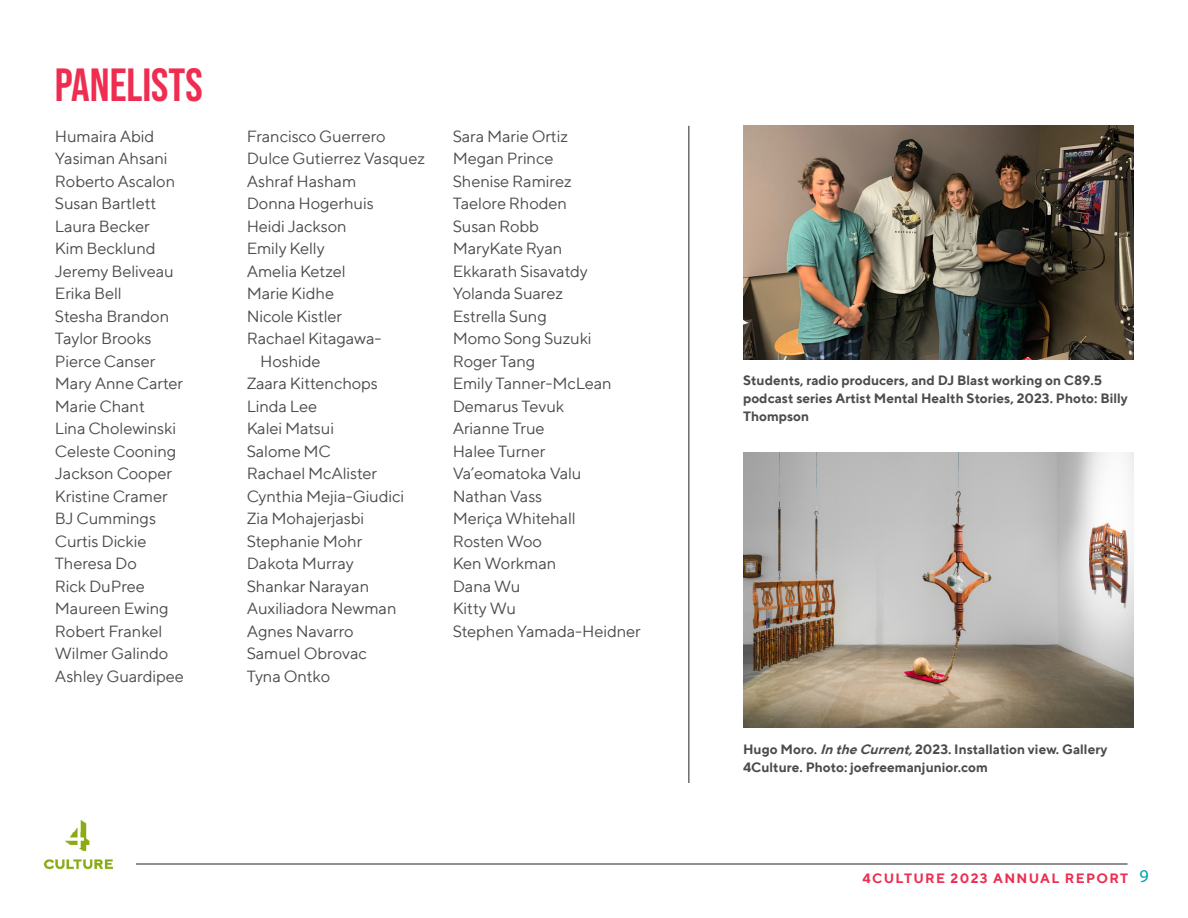
<style>
.page{position:relative;width:1188px;height:918px;background:#fff}
.page>*{position:absolute;margin:0;border:0;box-sizing:border-box;transform-origin:0 0}
.t1{font:700 46.5px "Bebas Neue Pro";color:#ee2d50}
.list{font:16.5px/22.5px "TT Norms";letter-spacing:-.01em;color:#4b4c4d}
.t2{font:700 13.5px/18px "TT Norms";color:#4b4c4d}
.t3{font:700 13.5px "TT Norms";letter-spacing:.1em;color:#ee2d50}
.s1{font-style:italic}
.s2{font-family:"Myriad Pro";font-weight:400;font-size:18px;color:#00a1b3}
</style>
<div class="page">
<hr style="left:135px;top:864px;width:993px;height:1px;background:#231f20">
<img style="left:43px;top:820px;width:71px;height:50px">
<img style="left:743px;top:126px;width:391px;height:234px">
<img style="left:743px;top:453px;width:391px;height:274px">
<hr style="left:688px;top:126px;width:1px;height:657px;background:#231f20">
<h2 class="t1" style="left:55px;top:58px;width:149px">PANELISTS</h2>
<p class="list" style="left:55px;top:124px;width:101px">Humaira Abid</p>
<p class="list" style="left:55px;top:147px;width:114px">Yasiman Ahsani</p>
<p class="list" style="left:55px;top:169px;width:122px">Roberto Ascalon</p>
<p class="list" style="left:55px;top:192px;width:103px">Susan Bartlett</p>
<p class="list" style="left:55px;top:214px;width:97px">Laura Becker</p>
<p class="list" style="left:55px;top:237px;width:102px">Kim Becklund</p>
<p class="list" style="left:55px;top:259px;width:120px">Jeremy Beliveau</p>
<p class="list" style="left:55px;top:282px;width:68px">Erika Bell</p>
<p class="list" style="left:55px;top:304px;width:116px">Stesha Brandon</p>
<p class="list" style="left:55px;top:327px;width:98px">Taylor Brooks</p>
<p class="list" style="left:55px;top:349px;width:102px">Pierce Canser</p>
<p class="list" style="left:55px;top:372px;width:130px">Mary Anne Carter</p>
<p class="list" style="left:55px;top:394px;width:92px">Marie Chant</p>
<p class="list" style="left:55px;top:417px;width:123px">Lina Cholewinski</p>
<p class="list" style="left:55px;top:439px;width:123px">Celeste Cooning</p>
<p class="list" style="left:55px;top:462px;width:119px">Jackson Cooper</p>
<p class="list" style="left:55px;top:484px;width:114px">Kristine Cramer</p>
<p class="list" style="left:55px;top:507px;width:103px">BJ Cummings</p>
<p class="list" style="left:55px;top:529px;width:93px">Curtis Dickie</p>
<p class="list" style="left:55px;top:552px;width:84px">Theresa Do</p>
<p class="list" style="left:55px;top:574px;width:92px">Rick DuPree</p>
<p class="list" style="left:55px;top:597px;width:115px">Maureen Ewing</p>
<p class="list" style="left:55px;top:619px;width:109px">Robert Frankel</p>
<p class="list" style="left:55px;top:642px;width:115px">Wilmer Galindo</p>
<p class="list" style="left:55px;top:664px;width:131px">Ashley Guardipee</p>
<p class="list" style="left:247px;top:124px;width:141px">Francisco Guerrero</p>
<p class="list" style="left:247px;top:147px;width:180px">Dulce Gutierrez Vasquez</p>
<p class="list" style="left:247px;top:169px;width:111px">Ashraf Hasham</p>
<p class="list" style="left:247px;top:192px;width:129px">Donna Hogerhuis</p>
<p class="list" style="left:247px;top:214px;width:102px">Heidi Jackson</p>
<p class="list" style="left:247px;top:237px;width:80px">Emily Kelly</p>
<p class="list" style="left:247px;top:259px;width:101px">Amelia Ketzel</p>
<p class="list" style="left:247px;top:282px;width:89px">Marie Kidhe</p>
<p class="list" style="left:247px;top:304px;width:97px">Nicole Kistler</p>
<p class="list" style="left:260px;top:327px;width:123px;text-indent:-14px">Rachael Kitagawa-<br>Hoshide</p>
<p class="list" style="left:247px;top:372px;width:133px">Zaara Kittenchops</p>
<p class="list" style="left:247px;top:394px;width:72px">Linda Lee</p>
<p class="list" style="left:247px;top:417px;width:89px">Kalei Matsui</p>
<p class="list" style="left:247px;top:439px;width:86px">Salome MC</p>
<p class="list" style="left:247px;top:462px;width:132px">Rachael McAlister</p>
<p class="list" style="left:247px;top:484px;width:159px">Cynthia Mejia-Giudici</p>
<p class="list" style="left:247px;top:507px;width:119px">Zia Mohajerjasbi</p>
<p class="list" style="left:247px;top:529px;width:117px">Stephanie Mohr</p>
<p class="list" style="left:247px;top:552px;width:109px">Dakota Murray</p>
<p class="list" style="left:247px;top:574px;width:124px">Shankar Narayan</p>
<p class="list" style="left:247px;top:597px;width:151px">Auxiliadora Newman</p>
<p class="list" style="left:247px;top:619px;width:109px">Agnes Navarro</p>
<p class="list" style="left:247px;top:642px;width:122px">Samuel Obrovac</p>
<p class="list" style="left:247px;top:664px;width:85px">Tyna Ontko</p>
<p class="list" style="left:453px;top:124px;width:117px">Sara Marie Ortiz</p>
<p class="list" style="left:453px;top:147px;width:102px">Megan Prince</p>
<p class="list" style="left:453px;top:169px;width:120px">Shenise Ramirez</p>
<p class="list" style="left:453px;top:192px;width:116px">Taelore Rhoden</p>
<p class="list" style="left:453px;top:214px;width:88px">Susan Robb</p>
<p class="list" style="left:453px;top:237px;width:111px">MaryKate Ryan</p>
<p class="list" style="left:453px;top:259px;width:137px">Ekkarath Sisavatdy</p>
<p class="list" style="left:453px;top:282px;width:112px">Yolanda Suarez</p>
<p class="list" style="left:453px;top:304px;width:96px">Estrella Sung</p>
<p class="list" style="left:453px;top:327px;width:141px">Momo Song Suzuki</p>
<p class="list" style="left:453px;top:349px;width:84px">Roger Tang</p>
<p class="list" style="left:453px;top:372px;width:161px">Emily Tanner-McLean</p>
<p class="list" style="left:453px;top:394px;width:113px">Demarus Tevuk</p>
<p class="list" style="left:453px;top:417px;width:94px">Arianne True</p>
<p class="list" style="left:453px;top:439px;width:94px">Halee Turner</p>
<p class="list" style="left:453px;top:462px;width:130px">Va’eomatoka Valu</p>
<p class="list" style="left:453px;top:484px;width:91px">Nathan Vass</p>
<p class="list" style="left:453px;top:507px;width:125px">Meriça Whitehall</p>
<p class="list" style="left:453px;top:529px;width:91px">Rosten Woo</p>
<p class="list" style="left:453px;top:552px;width:105px">Ken Workman</p>
<p class="list" style="left:453px;top:574px;width:69px">Dana Wu</p>
<p class="list" style="left:453px;top:597px;width:65px">Kitty Wu</p>
<p class="list" style="left:453px;top:619px;width:190px">Stephen Yamada-Heidner</p>
<p class="t2" style="left:743px;top:371px;width:386px">Students, radio producers, and DJ Blast working on C89.5 podcast series Artist Mental Health Stories, 2023. Photo: Billy<br>Thompson</p>
<p class="t2" style="left:743px;top:740px;width:366px">Hugo Moro. <span class="s1">IntheCurrent,</span>2023. Installation view. Gallery<br>4Culture. Photo: joefreemanjunior.com</p>
<p class="t3" style="left:863px;top:870px;width:288px">4CULTURE 2023 ANNUAL REPORT <span class="s2">9</span></p>
</div>
